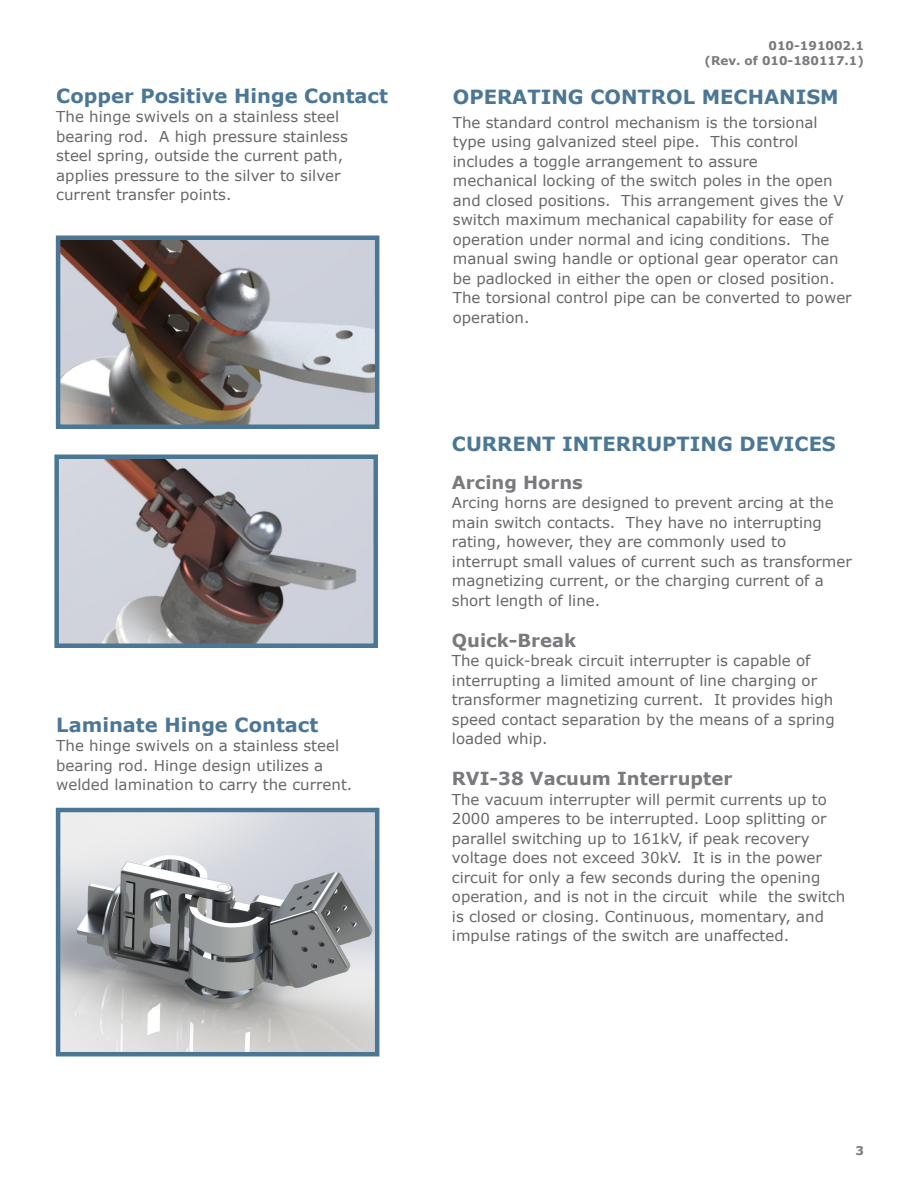
<style>
.page{position:relative;width:918px;height:1188px;background:#fff}
.page>*{position:absolute;margin:0;border:0;box-sizing:border-box;transform-origin:0 0}
.t1{font:700 19.5px "Verdana";color:#4b7795}
.t2{font:700 18px "Verdana";color:#787a7d}
.t3{font:15px/19.5px "Verdana";color:#67676a}
.t4{font:700 12px/14.4px "Verdana";color:#787a7d;text-align:right}
</style>
<div class="page">
<img style="left:61px;top:813px;width:313px;height:238px">
<div style="left:56px;top:808px;width:323px;height:248px;border:4px solid #4b7795"></div>
<img style="left:61px;top:241px;width:313px;height:183px">
<div style="left:56px;top:236px;width:323px;height:193px;border:4px solid #4b7795"></div>
<img style="left:59px;top:459px;width:314px;height:184px">
<div style="left:54px;top:454px;width:324px;height:194px;border:4px solid #4b7795"></div>
<p class="t1" style="left:56px;top:82px;width:333px">Copper Positive Hinge Contact</p>
<p class="t3" style="left:56px;top:107px;width:284px">The hinge swivels on a stainless steel</p>
<p class="t3" style="left:56px;top:127px;width:293px">bearing rod. A high pressure stainless</p>
<p class="t3" style="left:56px;top:146px;width:288px">steel spring, outside the current path,</p>
<p class="t3" style="left:56px;top:166px;width:286px">applies pressure to the silver to silver</p>
<p class="t3" style="left:56px;top:185px;width:177px">current transfer points.</p>
<p class="t1" style="left:56px;top:711px;width:263px">Laminate Hinge Contact</p>
<p class="t3" style="left:56px;top:736px;width:298px">The hinge swivels on a stainless steel bearing rod. Hinge design utilizes a welded lamination to carry the current.</p>
<p class="t4" style="left:705px;top:38px;width:161px">010-191002.1<br>(Rev. of 010-180117.1)</p>
<p class="t1" style="left:453px;top:83px;width:387px">OPERATING CONTROL MECHANISM</p>
<p class="t3" style="left:453px;top:113px;width:366px">The standard control mechanism is the torsional type using galvanized steel pipe. This control</p>
<p class="t3" style="left:453px;top:152px;width:307px">includes a toggle arrangement to assure</p>
<p class="t3" style="left:453px;top:171px;width:400px">mechanical locking of the switch poles in the open and closed positions. This arrangement gives the V switch maximum mechanical capability for ease of operation under normal and icing conditions. The manual swing handle or optional gear operator can be padlocked in either the open or closed position.<br>The torsional control pipe can be converted to power operation.</p>
<p class="t1" style="left:452px;top:431px;width:385px">CURRENT INTERRUPTING DEVICES</p>
<p class="t2" style="left:452px;top:469px;width:133px">Arcing Horns</p>
<p class="t3" style="left:452px;top:493px;width:383px">Arcing horns are designed to prevent arcing at the main switch contacts. They have no interrupting rating, however, they are commonly used to</p>
<p class="t3" style="left:452px;top:551px;width:401px">interrupt small values of current such as transformer magnetizing current, or the charging current of a short length of line.</p>
<p class="t2" style="left:452px;top:627px;width:126px">Quick-Break</p>
<p class="t3" style="left:452px;top:651px;width:384px">The quick-break circuit interrupter is capable of interrupting a limited amount of line charging or transformer magnetizing current. It provides high speed contact separation by the means of a spring loaded whip.</p>
<p class="t2" style="left:452px;top:766px;width:282px">RVI-38 Vacuum Interrupter</p>
<p class="t3" style="left:452px;top:789px;width:377px;text-align:justify">The vacuum interrupter will permit currents up to 2000 amperes to be interrupted. Loop splitting or parallel switching up to 161kV, if peak recovery</p>
<p class="t3" style="left:452px;top:848px;width:395px">voltage does not exceed 30kV. It is in the power circuit for only a few seconds during the opening operation, and is not in the circuit while the switch is closed or closing. Continuous, momentary, and impulse ratings of the switch are unaffected.</p>
<p class="t4" style="left:855px;top:1143px;width:10px">3</p>
</div>
